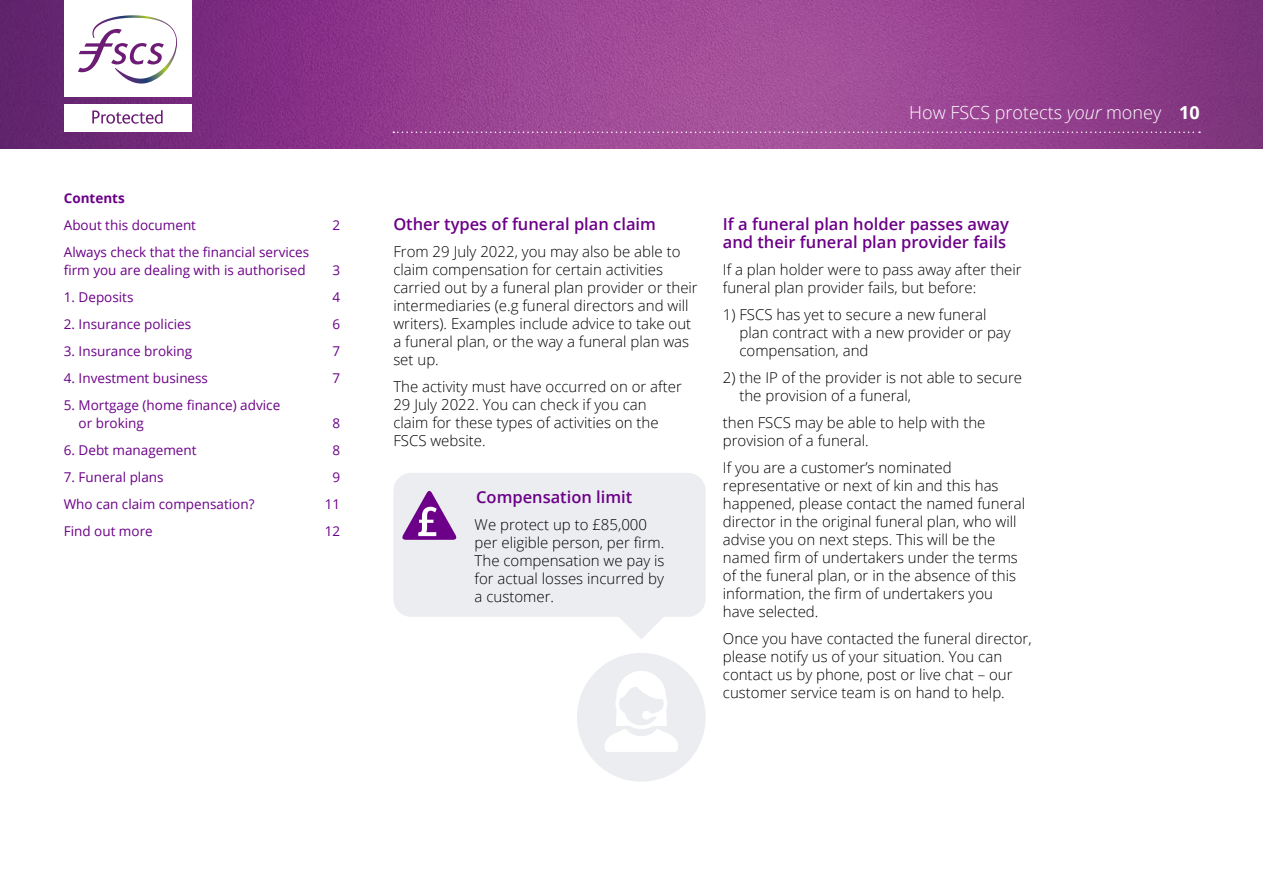
<style>
.page{position:relative;width:1263px;height:893px;background:#fff}
.page>*{position:absolute;margin:0;border:0;box-sizing:border-box;transform-origin:0 0}
.t1{font:300 18px "Open Sans";color:#fff}
.C_Head{font:600 16.5px/18px "Open Sans";color:#6c0088}
.Text_10_12pt{font:300 15px/18px "Open Sans";color:#000}
.t2{font:13.5px/18px "Open Sans";color:#6c0088}
.t3{font:700 13.5px "Open Sans";color:#6c0088}
.s1{font-style:italic}
.s2{font-weight:700}
</style>
<div class="page">
<img style="left:0;top:0;width:1263px;height:149px">
<div style="left:64px;top:0;width:127px;height:97px;background:#fff"></div>
<div style="left:64px;top:104px;width:127px;height:28px;background:#fff"></div>
<svg style="left:92px;top:110px;width:71px;height:14px"></svg>
<svg style="left:78px;top:15px;width:99px;height:69px"></svg>
<svg style="left:393px;top:132px;width:807px;height:1px"></svg>
<div style="left:393px;top:473px;width:313px;height:144px;background:#ebedf0;border-radius:18px"></div>
<svg style="left:402px;top:491px;width:54px;height:49px"></svg>
<svg style="left:619px;top:617px;width:44px;height:22px"></svg>
<div style="left:577px;top:653px;width:129px;height:129px;background:#ebedf0;border-radius:50%"></div>
<svg style="left:605px;top:671px;width:73px;height:81px"></svg>
<p class="t3" style="left:64px;top:188px;width:63px">Contents</p>
<p class="t2" style="left:64px;top:216px;width:134px">About this document</p>
<p class="t2" style="left:332px;top:216px;width:9px">2</p>
<p class="t2" style="left:64px;top:243px;width:247px">Always check that the financial services firm you are dealing with is authorised</p>
<p class="t2" style="left:332px;top:261px;width:9px">3</p>
<p class="t2" style="left:64px;top:288px;width:71px">1. Deposits</p>
<p class="t2" style="left:332px;top:288px;width:9px">4</p>
<p class="t2" style="left:64px;top:315px;width:129px">2. Insurance policies</p>
<p class="t2" style="left:332px;top:315px;width:9px">6</p>
<p class="t2" style="left:64px;top:342px;width:130px">3. Insurance broking</p>
<p class="t2" style="left:332px;top:342px;width:9px">7</p>
<p class="t2" style="left:64px;top:369px;width:146px">4. Investment business</p>
<p class="t2" style="left:332px;top:369px;width:9px">7</p>
<p class="t2" style="left:79px;top:396px;width:203px;text-indent:-15px">5. Mortgage (home finance) advice or broking</p>
<p class="t2" style="left:332px;top:414px;width:9px">8</p>
<p class="t2" style="left:64px;top:441px;width:134px">6. Debt management</p>
<p class="t2" style="left:332px;top:441px;width:9px">8</p>
<p class="t2" style="left:64px;top:468px;width:101px">7. Funeral plans</p>
<p class="t2" style="left:332px;top:468px;width:9px">9</p>
<p class="t2" style="left:64px;top:495px;width:192px">Who can claim compensation?</p>
<p class="t2" style="left:325px;top:495px;width:17px">11</p>
<p class="t2" style="left:64px;top:522px;width:90px">Find out more</p>
<p class="t2" style="left:325px;top:522px;width:17px">12</p>
<p class="t1" style="left:909px;top:100px;width:292px">How FSCS protects <span class="s1">your</span> money <span class="s2">10</span></p>
<h3 class="C_Head" style="left:393px;top:214px;width:264px">Other types of funeral plan claim</h3>
<p class="Text_10_12pt" style="left:393px;top:242px;width:306px">From 29 July 2022, you may also be able to claim compensation for certain activities carried out by a funeral plan provider or their intermediaries (e.g funeral directors and will writers). Examples include advice to take out a funeral plan, or the way a funeral plan was set up.</p>
<p class="Text_10_12pt" style="left:393px;top:377px;width:290px">The activity must have occurred on or after 29 July 2022. You can check if you can claim for these types of activities on the FSCS website.</p>
<h3 class="C_Head" style="left:476px;top:488px;width:158px">Compensation limit</h3>
<p class="Text_10_12pt" style="left:475px;top:515px;width:191px">We protect up to £85,000 per eligible person, per firm.<br>The compensation we pay is for actual losses incurred by a customer.</p>
<h3 class="C_Head" style="left:723px;top:214px;width:287px">If a funeral plan holder passes away and their funeral plan provider fails</h3>
<p class="Text_10_12pt" style="left:723px;top:260px;width:300px">If a plan holder were to pass away after their funeral plan provider fails, but before:</p>
<p class="Text_10_12pt" style="left:739px;top:305px;width:273px;text-indent:-17px">1) FSCS has yet to secure a new funeral plan contract with a new provider or pay compensation, and</p>
<p class="Text_10_12pt" style="left:739px;top:368px;width:284px;text-indent:-17px">2) the IP of the provider is not able to secure the provision of a funeral,</p>
<p class="Text_10_12pt" style="left:723px;top:413px;width:264px">then FSCS may be able to help with the provision of a funeral.</p>
<p class="Text_10_12pt" style="left:723px;top:458px;width:304px">If you are a customer’s nominated representative or next of kin and this has happened, please contact the named funeral director in the original funeral plan, who will advise you on next steps. This will be the named firm of undertakers under the terms of the funeral plan, or in the absence of this information, the firm of undertakers you have selected.</p>
<p class="Text_10_12pt" style="left:723px;top:629px;width:310px">Once you have contacted the funeral director, please notify us of your situation. You can contact us by phone, post or live chat – our customer service team is on hand to help.</p>
</div>
